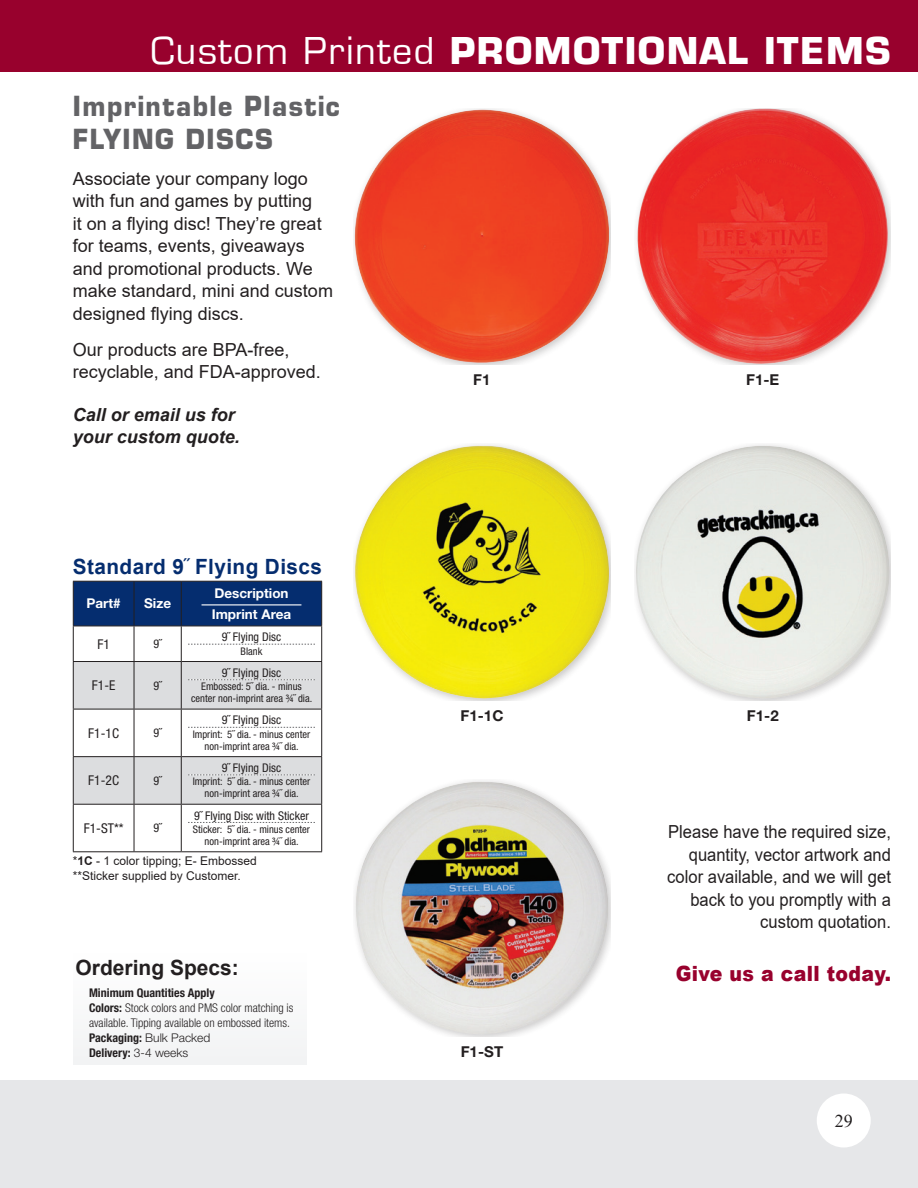
<style>
.page{position:relative;width:918px;height:1188px;background:#fff}
.page>*{position:absolute;margin:0;border:0;box-sizing:border-box;transform-origin:0 0}
.t1{font:700 36px "Eurostile";letter-spacing:.04em;color:#fff}
.t2{font:700 27px/32.4px "Eurostile LT Std";letter-spacing:.06em;color:#636366;scale:.92 1}
.t3{font:700 21px "Arial";letter-spacing:.02em;color:#052d6f}
.t4{font:900 21px "Arial";letter-spacing:.02em;color:#98012d;scale:.9 1}
.t5{font:700 21px "Arial";color:#231f20}
.t6{font:18px/22.5px "Arial";color:#231f20}
.t7{font:18px/22.5px "Arial";color:#231f20;text-align:right;scale:.92 1}
.t8{font:italic 700 18px/22.5px "Arial";color:#231f20}
.t9{font:18px "Times New Roman";color:#231f20}
.t10{font:700 15px "Helvetica Neue LT Std";letter-spacing:.005em;color:#231f20}
.t11{font:700 13.5px/21.6px "Helvetica Neue LT Std";color:#fff}
.t12{font:condensed 13.5px "Helvetica Neue LT Std";color:#231f20}
.t13{font:300 condensed 12px/15px "Helvetica Neue LT Std";color:#231f20}
.t14{font:condensed 12px "Helvetica Neue LT Std";color:#231f20}
.t15{font:12px/14.4px "Arial";color:#231f20}
.t16{font:condensed 10.5px/12px "Helvetica Neue LT Std";color:#231f20;text-align:center}
.s1{font-weight:400}
.s2{font-family:"Helvetica Neue LT Std";font-weight:400;font-stretch:condensed}
.s3{font-weight:700}
.s4{font-stretch:normal}
</style>
<div class="page">
<div style="left:0;top:1080px;width:918px;height:108px;background:#e6e7e9"></div>
<div style="left:817px;top:1094px;width:54px;height:54px;background:#fff;border-radius:50%"></div>
<div style="left:0;top:0;width:918px;height:72px;background:#98012d"></div>
<div style="left:73px;top:952px;width:234px;height:113px;background:#f2f3f4"></div>
<img style="left:353px;top:110px;width:258px;height:255px">
<img style="left:353px;top:444px;width:258px;height:257px">
<img style="left:636px;top:108px;width:255px;height:257px">
<img style="left:634px;top:446px;width:257px;height:255px">
<img style="left:354px;top:781px;width:257px;height:256px">
<div style="left:74px;top:582px;width:247px;height:44px;background:#052d6f"></div>
<svg style="left:133px;top:627px;width:182px;height:224px"></svg>
<hr style="left:134px;top:582px;width:1px;height:44px;background:#231f20">
<hr style="left:181px;top:582px;width:1px;height:44px;background:#231f20">
<hr style="left:134px;top:626px;width:1px;height:35px;background:#231f20">
<hr style="left:181px;top:626px;width:1px;height:35px;background:#231f20">
<hr style="left:134px;top:805px;width:1px;height:46px;background:#231f20">
<hr style="left:181px;top:805px;width:1px;height:46px;background:#231f20">
<hr style="left:73px;top:581px;width:61px;height:1px;background:#231f20">
<hr style="left:73px;top:582px;width:1px;height:44px;background:#231f20">
<hr style="left:134px;top:581px;width:47px;height:1px;background:#231f20">
<hr style="left:181px;top:581px;width:141px;height:1px;background:#231f20">
<hr style="left:321px;top:582px;width:1px;height:44px;background:#231f20">
<hr style="left:73px;top:626px;width:61px;height:1px;background:#231f20">
<hr style="left:73px;top:626px;width:1px;height:35px;background:#231f20">
<hr style="left:134px;top:626px;width:47px;height:1px;background:#231f20">
<hr style="left:181px;top:626px;width:141px;height:1px;background:#231f20">
<hr style="left:321px;top:626px;width:1px;height:35px;background:#231f20">
<hr style="left:73px;top:661px;width:61px;height:1px;background:#231f20">
<hr style="left:134px;top:661px;width:47px;height:1px;background:#231f20">
<hr style="left:181px;top:661px;width:141px;height:1px;background:#231f20">
<hr style="left:73px;top:804px;width:61px;height:1px;background:#231f20">
<hr style="left:73px;top:805px;width:1px;height:46px;background:#231f20">
<hr style="left:134px;top:804px;width:47px;height:1px;background:#231f20">
<hr style="left:181px;top:804px;width:141px;height:1px;background:#231f20">
<hr style="left:321px;top:805px;width:1px;height:46px;background:#231f20">
<hr style="left:73px;top:851px;width:61px;height:1px;background:#231f20">
<hr style="left:134px;top:851px;width:47px;height:1px;background:#231f20">
<hr style="left:181px;top:851px;width:141px;height:1px;background:#231f20">
<hr style="left:202px;top:604px;width:99px;height:1px;background:#fff">
<svg style="left:188px;top:644px;width:127px;height:1px"></svg>
<svg style="left:73px;top:662px;width:249px;height:142px"></svg>
<svg style="left:188px;top:822px;width:127px;height:1px"></svg>
<h1 class="t1" style="left:150px;top:27px;width:742px"><span class="s1">Custom Printed</span> PROMOTIONAL ITEMS</h1>
<h2 class="t2" style="left:73px;top:90px;width:292px">Imprintable Plastic<br>FLYING DISCS</h2>
<p class="t6" style="left:73px;top:167px;width:262px">Associate your company logo with fun and games by putting<br>it on a flying disc! They’re great for teams, events, giveaways and promotional products. We make standard, mini and custom designed flying discs.</p>
<p class="t6" style="left:73px;top:338px;width:246px">Our products are BPA-free, recyclable, and FDA-approved.</p>
<p class="t8" style="left:73px;top:404px;width:169px">Call or email us for your custom quote.</p>
<p class="t3" style="left:73px;top:552px;width:251px">Standard 9<span class="s2">˝</span> Flying Discs</p>
<p class="t11" style="left:87px;top:592px;width:36px">Part#</p>
<p class="t11" style="left:144px;top:592px;width:28px">Size</p>
<p class="t11" style="left:212px;top:582px;width:81px">Description<br>Imprint Area</p>
<p class="t12" style="left:97px;top:636px;width:14px">F1</p>
<p class="t14" style="left:154px;top:637px;width:10px">9˝</p>
<p class="t14" style="left:222px;top:630px;width:61px">9˝ Flying Disc</p>
<p class="t16" style="left:241px;top:645px;width:23px">Blank</p>
<p class="t12" style="left:92px;top:678px;width:25px">F1-E</p>
<p class="t14" style="left:154px;top:678px;width:10px">9˝</p>
<p class="t12" style="left:88px;top:725px;width:32px">F1-1C</p>
<p class="t14" style="left:154px;top:726px;width:10px">9˝</p>
<p class="t12" style="left:88px;top:773px;width:32px">F1-2C</p>
<p class="t14" style="left:154px;top:774px;width:10px">9˝</p>
<p class="t12" style="left:84px;top:820px;width:41px">F1-ST**</p>
<p class="t14" style="left:154px;top:821px;width:10px">9˝</p>
<p class="t14" style="left:222px;top:666px;width:61px">9˝ Flying Disc</p>
<p class="t16" style="left:191px;top:681px;width:123px">Embossed: 5˝ dia. - minus center non-imprint area ¾˝ dia.</p>
<p class="t14" style="left:222px;top:713px;width:61px">9˝ Flying Disc</p>
<p class="t16" style="left:193px;top:728px;width:119px">Imprint: 5˝ dia. - minus center non-imprint area ¾˝ dia.</p>
<p class="t14" style="left:222px;top:761px;width:61px">9˝ Flying Disc</p>
<p class="t16" style="left:193px;top:776px;width:119px">Imprint: 5˝ dia. - minus center non-imprint area ¾˝ dia.</p>
<p class="t14" style="left:194px;top:808px;width:116px">9˝ Flying Disc with Sticker</p>
<p class="t16" style="left:193px;top:823px;width:119px">Sticker: 5˝ dia. - minus center non-imprint area ¾˝ dia.</p>
<p class="t15" style="left:73px;top:854px;width:186px">*<span class="s3">1C</span> - 1 color tipping; E- Embossed **Sticker supplied by Customer.</p>
<p class="t5" style="left:76px;top:953px;width:165px">Ordering Specs:</p>
<p class="t13" style="left:89px;top:985px;width:206px"><span class="s3">Minimum Quantities Apply<br>Colors:</span> Stock colors and PMS color matching is available. Tipping available on embossed items.<br><span class="s3">Packaging:</span> <span class="s4">Bulk Packed<br></span><span class="s3">Delivery:</span> <span class="s4">3-4 weeks</span></p>
<p class="t10" style="left:473px;top:370px;width:19px">F1</p>
<p class="t10" style="left:460px;top:706px;width:45px">F1-1C</p>
<p class="t10" style="left:461px;top:1042px;width:44px">F1-ST</p>
<p class="t10" style="left:746px;top:370px;width:35px">F1-E</p>
<p class="t10" style="left:747px;top:706px;width:33px">F1-2</p>
<p class="t7" style="left:667px;top:821px;width:245px">Please have the required size, quantity, vector artwork and color available, and we will get back to you promptly with a custom quotation.</p>
<p class="t4" style="left:676px;top:958px;width:241px">Give us a call today.</p>
<p class="t9" style="left:835px;top:1108px;width:19px">29</p>
</div>
